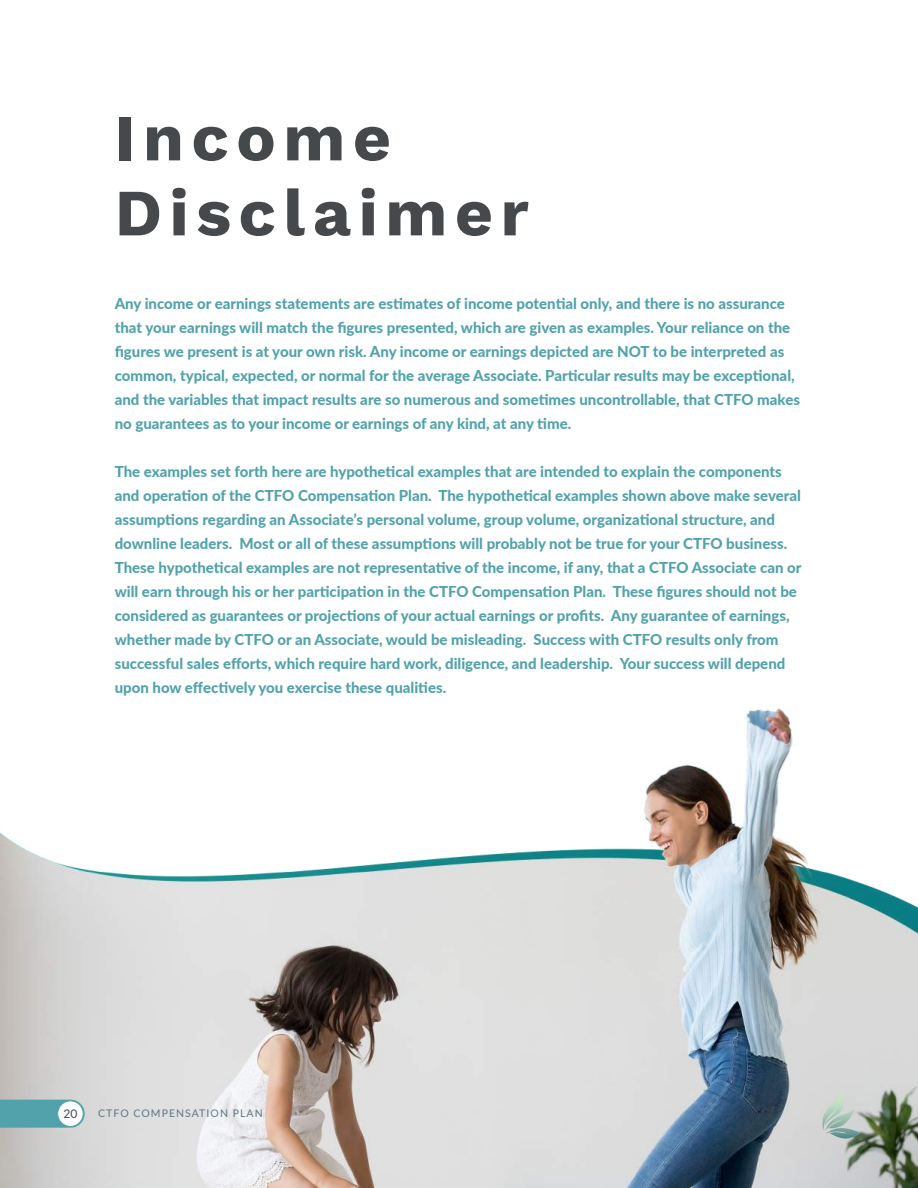
<style>
.page{position:relative;width:918px;height:1188px;background:#fff}
.page>*{position:absolute;margin:0;border:0;box-sizing:border-box;transform-origin:0 0}
.t1{font:66px/75px "Work Sans";letter-spacing:.115em;color:#45494c}
.t2{font:800 15px/24px "Lato";color:#51a2aa}
.t3{font:12px "Lato";color:#45494c}
.t4{font:10.5px "Lato";letter-spacing:.1em;color:#5e7682}
</style>
<div class="page">
<img style="left:0;top:708px;width:918px;height:480px">
<svg style="left:0;top:1100px;width:85px;height:28px;background:#59a5ac"></svg>
<div style="left:58px;top:1101px;width:25px;height:25px;background:#fff;border-radius:50%"></div>
<div style="left:57px;top:1101px;width:27px;height:26px;border:1px solid #51a2aa;border-radius:50%"></div>
<svg style="left:822px;top:1088px;width:39px;height:50px;background:#bccac4"></svg>
<h1 class="t1" style="left:115px;top:98px;width:416px">Income<br>Disclaimer</h1>
<p class="t2" style="left:115px;top:291px;width:687px">Any income or earnings statements are estimates of income potential only, and there is no assurance that your earnings will match the figures presented, which are given as examples. Your reliance on the figures we present is at your own risk. Any income or earnings depicted are NOT to be interpreted as common, typical, expected, or normal for the average Associate. Particular results may be exceptional, and the variables that impact results are so numerous and sometimes uncontrollable, that CTFO makes no guarantees as to your income or earnings of any kind, at any time.</p>
<p class="t2" style="left:115px;top:459px;width:688px">The examples set forth here are hypothetical examples that are intended to explain the components and operation of the CTFO Compensation Plan. The hypothetical examples shown above make several assumptions regarding an Associate’s personal volume, group volume, organizational structure, and downline leaders. Most or all of these assumptions will probably not be true for your CTFO business.<br>These hypothetical examples are not representative of the income, if any, that a CTFO Associate can or will earn through his or her participation in the CTFO Compensation Plan. These figures should not be considered as guarantees or projections of your actual earnings or profits. Any guarantee of earnings, whether made by CTFO or an Associate, would be misleading. Success with CTFO results only from successful sales efforts, which require hard work, diligence, and leadership. Your success will depend upon how effectively you exercise these qualities.</p>
<p class="t3" style="left:63px;top:1105px;width:15px">20</p>
<p class="t4" style="left:98px;top:1106px;width:166px">CTFO COMPENSATION PLAN</p>
</div>
